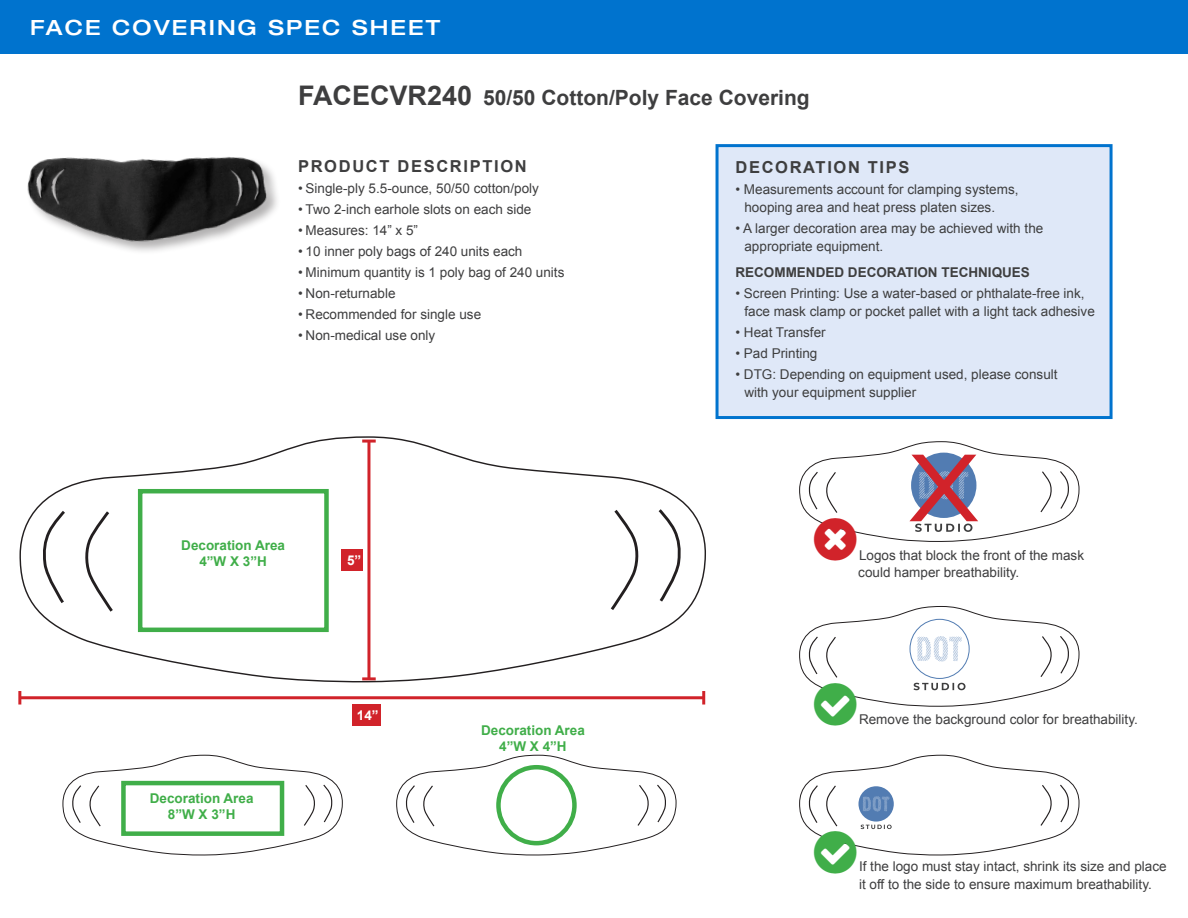
<style>
.page{position:relative;width:1188px;height:918px;background:#fff}
.page>*{position:absolute;margin:0;border:0;box-sizing:border-box;transform-origin:0 0}
.t1{font:97.65px "Gill Sans";color:#d1232a}
.t2{font:700 21px "Arial";color:#3e3e3f}
.t3{font:500 expanded 21px "Helvetica Neue LT Std";letter-spacing:.1em;color:#fff}
.t4{font:700 16.5px "Arial";letter-spacing:.1em;color:#3e3e3f}
.t5{font:13.5px/18px "Arial";color:#3e3e3f}
.t6{font:700 13.5px/16.2px "Arial";color:#40ae49;text-align:center}
.t7{font:700 13.5px "Arial";color:#3e3e3f}
.t8{font:700 13.5px "Arial";color:#fff}
.s1{font-size:27px}
</style>
<div class="page">
<div style="left:716px;top:144px;width:397px;height:275px;background:#dfe8f8;border:3px solid #0073ce"></div>
<div style="left:0;top:0;width:1188px;height:54px;background:#0073ce"></div>
<img style="left:27px;top:157px;width:250px;height:95px">
<hr style="left:20px;top:696px;width:684px;height:3px;background:#d1232a">
<hr style="left:18px;top:691px;width:3px;height:14px;background:#d1232a">
<hr style="left:702px;top:691px;width:3px;height:14px;background:#d1232a">
<div style="left:352px;top:705px;width:29px;height:21px;background:#d1232a"></div>
<svg style="left:20px;top:436px;width:686px;height:247px"></svg>
<svg style="left:609px;top:507px;width:74px;height:105px"></svg>
<svg style="left:62px;top:755px;width:280px;height:100px"></svg>
<svg style="left:396px;top:755px;width:280px;height:100px"></svg>
<div style="left:121px;top:781px;width:163px;height:55px;border:4px solid #40ae49"></div>
<div style="left:496px;top:765px;width:81px;height:80px;border:4px solid #40ae49;border-radius:50%"></div>
<svg style="left:799px;top:441px;width:280px;height:101px"></svg>
<svg style="left:799px;top:606px;width:280px;height:101px"></svg>
<svg style="left:799px;top:755px;width:280px;height:101px"></svg>
<p class="t3" style="left:30px;top:15px;width:411px">FACE COVERING SPEC SHEET</p>
<p class="t2" style="left:298px;top:83px;width:513px"><span class="s1">FACECVR240</span> 50/50 Cotton/Poly Face Covering</p>
<p class="t4" style="left:298px;top:156px;width:230px">PRODUCT DESCRIPTION</p>
<p class="t5" style="left:298px;top:180px;width:242px">• Single-ply 5.5-ounce, 50/50 cotton/poly</p>
<p class="t5" style="left:298px;top:201px;width:235px">• Two 2-inch earhole slots on each side</p>
<p class="t5" style="left:298px;top:222px;width:122px">• Measures: 14” x 5”</p>
<p class="t5" style="left:298px;top:243px;width:226px">• 10 inner poly bags of 240 units each</p>
<p class="t5" style="left:298px;top:264px;width:268px">• Minimum quantity is 1 poly bag of 240 units</p>
<p class="t5" style="left:298px;top:285px;width:99px">• Non-returnable</p>
<p class="t5" style="left:298px;top:306px;width:185px">• Recommended for single use</p>
<p class="t5" style="left:298px;top:327px;width:139px">• Non-medical use only</p>
<p class="t4" style="left:735px;top:157px;width:176px">DECORATION TIPS</p>
<p class="t5" style="left:744px;top:181px;width:276px;text-indent:-9px">• Measurements account for clamping systems, hooping area and heat press platen sizes.</p>
<p class="t5" style="left:744px;top:220px;width:300px;text-indent:-9px">• A larger decoration area may be achieved with the appropriate equipment.</p>
<p class="t7" style="left:735px;top:263px;width:296px">RECOMMENDED DECORATION TECHNIQUES</p>
<p class="t5" style="left:744px;top:284px;width:352px;text-indent:-9px">• Screen Printing: Use a water-based or phthalate-free ink, face mask clamp or pocket pallet with a light tack adhesive</p>
<p class="t5" style="left:735px;top:323px;width:92px">• Heat Transfer</p>
<p class="t5" style="left:735px;top:344px;width:84px">• Pad Printing</p>
<p class="t5" style="left:744px;top:365px;width:315px;text-indent:-9px">• DTG: Depending on equipment used, please consult with your equipment supplier</p>
<p class="t1" style="left:909px;top:431px;width:71px">X</p>
<p class="t6" style="left:181px;top:538px;width:105px">Decoration Area<br>4”W X 3”H</p>
<p class="t5" style="left:858px;top:547px;width:227px;line-height:16.5px">Logos that block the front of the mask could hamper breathability.</p>
<p class="t8" style="left:347px;top:552px;width:16px">5”</p>
<p class="t6" style="left:150px;top:790px;width:105px">Decoration Area<br>8”W X 3”H</p>
<p class="t8" style="left:357px;top:707px;width:23px">14”</p>
<p class="t6" style="left:481px;top:723px;width:105px">Decoration Area<br>4”W X 4”H</p>
<p class="t5" style="left:859px;top:710px;width:280px">Remove the background color for breathability.</p>
<p class="t5" style="left:859px;top:857px;width:309px">If the logo must stay intact, shrink its size and place it off to the side to ensure maximum breathability.</p>
</div>
